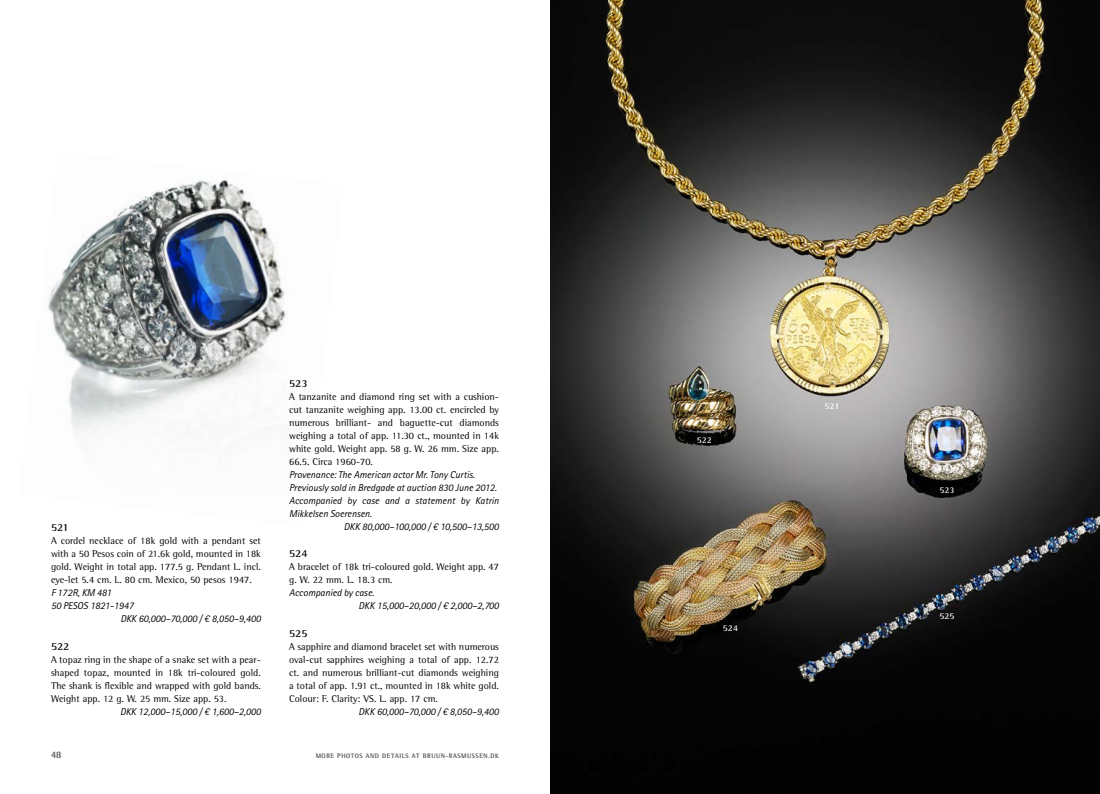
<style>
.page{position:relative;width:1100px;height:794px;background:#fff}
.page>*{position:absolute;margin:0;border:0;box-sizing:border-box;transform-origin:0 0}
.t1{font:700 11px "Rotis Semi Serif Pro";color:#000}
.t2{font:10px/13px "Rotis Semi Serif Pro";color:#000;text-align:justify}
.t3{font:italic 10px/13px "Rotis Sans Serif Pro";color:#000}
.t4{font:10px "Rotis Semi Serif Pro";color:#6a6a69}
.t5{font:700 9px "Rotis Semi Serif Pro";color:#fff}
.t6{font:6.5px "Rotis Semi Serif Pro";letter-spacing:.095em;color:#6a6a69}
</style>
<div class="page">
<img style="left:48px;top:180px;width:238px;height:253px">
<img style="left:550px;top:0;width:550px;height:794px">
<p class="t1" style="left:51px;top:521px;width:19px">521</p>
<p class="t2" style="left:51px;top:534px;width:211px">A cordel necklace of 18k gold with a pendant set with a 50 Pesos coin of 21.6k gold, mounted in 18k gold. Weight in total app. 177.5 g. Pendant L. incl. eye-let 5.4 cm. L. 80 cm. Mexico, 50 pesos 1947.</p>
<p class="t3" style="left:51px;top:586px;width:62px">F 172R, KM 481</p>
<p class="t3" style="left:51px;top:599px;width:84px">50 PESOS 1821-1947</p>
<p class="t3" style="left:120px;top:612px;width:142px">DKK 60,000–70,000 / € 8,050–9,400</p>
<p class="t1" style="left:51px;top:639px;width:20px">522</p>
<p class="t2" style="left:51px;top:652px;width:211px">A topaz ring in the shape of a snake set with a pear&shy;shaped topaz, mounted in 18k tri-coloured gold.<br>The shank is flexible and wrapped with gold bands.<br>Weight app. 12 g. W. 25 mm. Size app. 53.</p>
<p class="t3" style="left:120px;top:705px;width:142px">DKK 12,000–15,000 / € 1,600–2,000</p>
<p class="t1" style="left:289px;top:377px;width:20px">523</p>
<p class="t2" style="left:289px;top:390px;width:211px">A tanzanite and diamond ring set with a cushion&shy;cut tanzanite weighing app. 13.00 ct. encircled by numerous brilliant- and baguette-cut diamonds weighing a total of app. 11.30 ct., mounted in 14k white gold. Weight app. 58 g. W. 26 mm. Size app.<br>66.5. Circa 1960-70.</p>
<p class="t3" style="left:289px;top:468px;width:187px">Provenance: The American actor Mr. Tony Curtis.</p>
<p class="t3" style="left:289px;top:481px;width:209px">Previously sold in Bredgade at auction 830 June 2012.</p>
<p class="t3" style="left:289px;top:494px;width:211px">Accompanied by case and a statement by Katrin</p>
<p class="t3" style="left:289px;top:507px;width:84px">Mikkelsen Soerensen.</p>
<p class="t3" style="left:344px;top:520px;width:157px">DKK 80,000–100,000 / € 10,500–13,500</p>
<p class="t1" style="left:289px;top:547px;width:20px">524</p>
<p class="t2" style="left:289px;top:560px;width:211px">A bracelet of 18k tri-coloured gold. Weight app. 47 g. W. 22 mm. L. 18.3 cm.</p>
<p class="t3" style="left:358px;top:586px;width:142px;text-indent:-69px">Accompanied by case.<br>DKK 15,000–20,000 / € 2,000–2,700</p>
<p class="t1" style="left:289px;top:626px;width:20px">525</p>
<p class="t2" style="left:289px;top:639px;width:211px">A sapphire and diamond bracelet set with numerous oval-cut sapphires weighing a total of app. 12.72 ct. and numerous brilliant-cut diamonds weighing a total of app. 1.91 ct., mounted in 18k white gold.<br>Colour: F. Clarity: VS. L. app. 17 cm.</p>
<p class="t3" style="left:358px;top:705px;width:142px">DKK 60,000–70,000 / € 8,050–9,400</p>
<p class="t4" style="left:51px;top:749px;width:12px">48</p>
<p class="t6" style="left:316px;top:752px;width:185px">MORE PHOTOS AND DETAILS AT BRUUN-RASMUSSEN.DK</p>
<p class="t5" style="left:697px;top:434px;width:17px">522</p>
<p class="t5" style="left:723px;top:622px;width:17px">524</p>
<p class="t5" style="left:824px;top:400px;width:17px">521</p>
<p class="t5" style="left:939px;top:484px;width:17px">523</p>
<p class="t5" style="left:939px;top:611px;width:17px">525</p>
</div>
